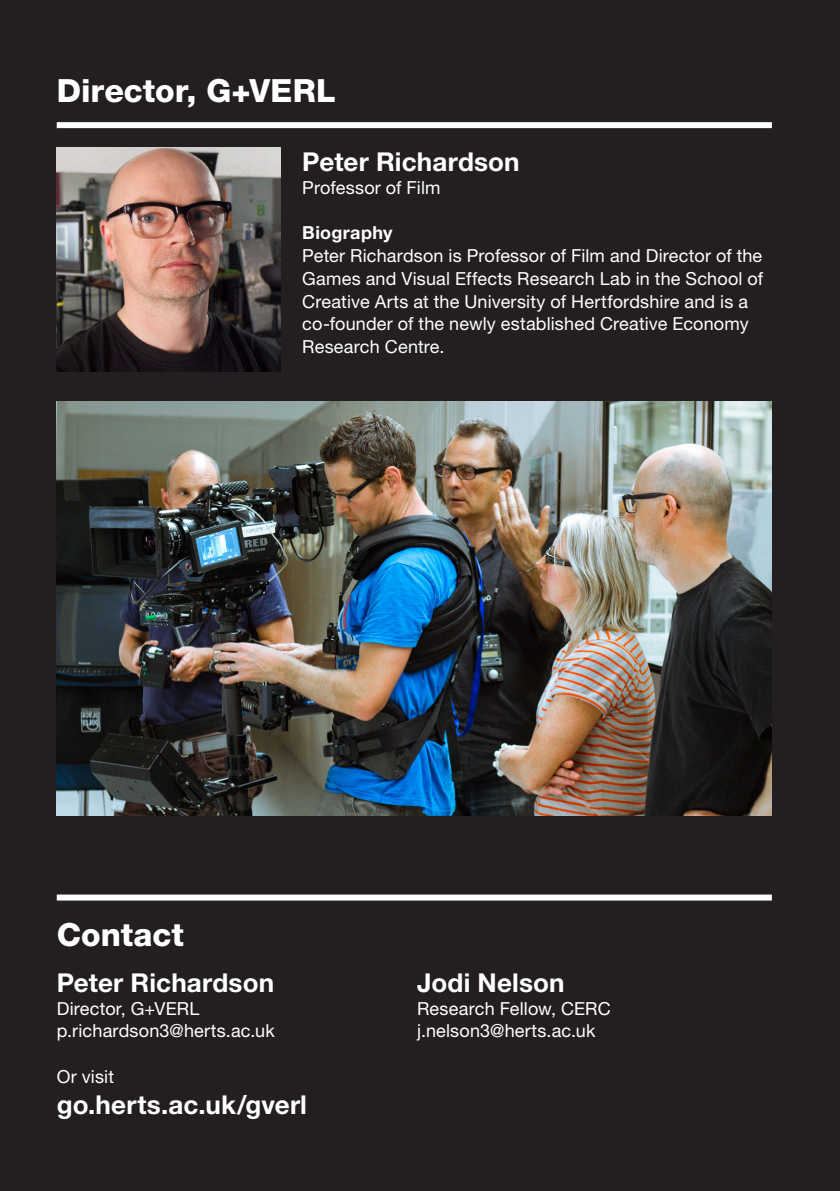
<style>
.page{position:relative;width:840px;height:1191px;background:#fff}
.page>*{position:absolute;margin:0;border:0;box-sizing:border-box;transform-origin:0 0}
.t1{font:800 32px "Helvetica Neue LT";color:#fff}
.t2{font:700 26px "Helvetica Neue LT";letter-spacing:.005em;color:#fff}
.t3{font:18px/22.8px "Helvetica Neue LT";letter-spacing:.01em;color:#fff}
.s1{font-weight:700}
</style>
<div class="page">
<div style="left:0;top:0;width:839px;height:1191px;background:#231f20"></div>
<img style="left:57px;top:148px;width:223px;height:224px">
<div style="left:57px;top:122px;width:714px;height:6px;background:#fff"></div>
<div style="left:57px;top:894px;width:714px;height:6px;background:#fff"></div>
<img style="left:57px;top:402px;width:714px;height:413px">
<p class="t1" style="left:57px;top:72px;width:280px">Director, G+VERL</p>
<p class="t2" style="left:302px;top:145px;width:219px">Peter Richardson</p>
<p class="t3" style="left:302px;top:175px;width:140px">Professor of Film</p>
<p class="t3" style="left:302px;top:221px;width:462px"><span class="s1">Biography<br></span>Peter Richardson is Professor of Film and Director of the Games and Visual Effects Research Lab in the School of Creative Arts at the University of Hertfordshire and is a co-founder of the newly established Creative Economy Research Centre.</p>
<p class="t1" style="left:57px;top:915px;width:128px">Contact</p>
<p class="t2" style="left:57px;top:966px;width:219px">Peter Richardson</p>
<p class="t2" style="left:417px;top:966px;width:149px">Jodi Nelson</p>
<p class="t3" style="left:57px;top:996px;width:144px">Director, G+VERL</p>
<p class="t3" style="left:417px;top:996px;width:195px">Research Fellow, CERC</p>
<p class="t3" style="left:57px;top:1019px;width:219px">p.richardson3@herts.ac.uk</p>
<p class="t3" style="left:417px;top:1019px;width:180px">j.nelson3@herts.ac.uk</p>
<p class="t3" style="left:57px;top:1065px;width:59px">Or visit</p>
<p class="t2" style="left:57px;top:1088px;width:251px">go.herts.ac.uk/gverl</p>
</div>
